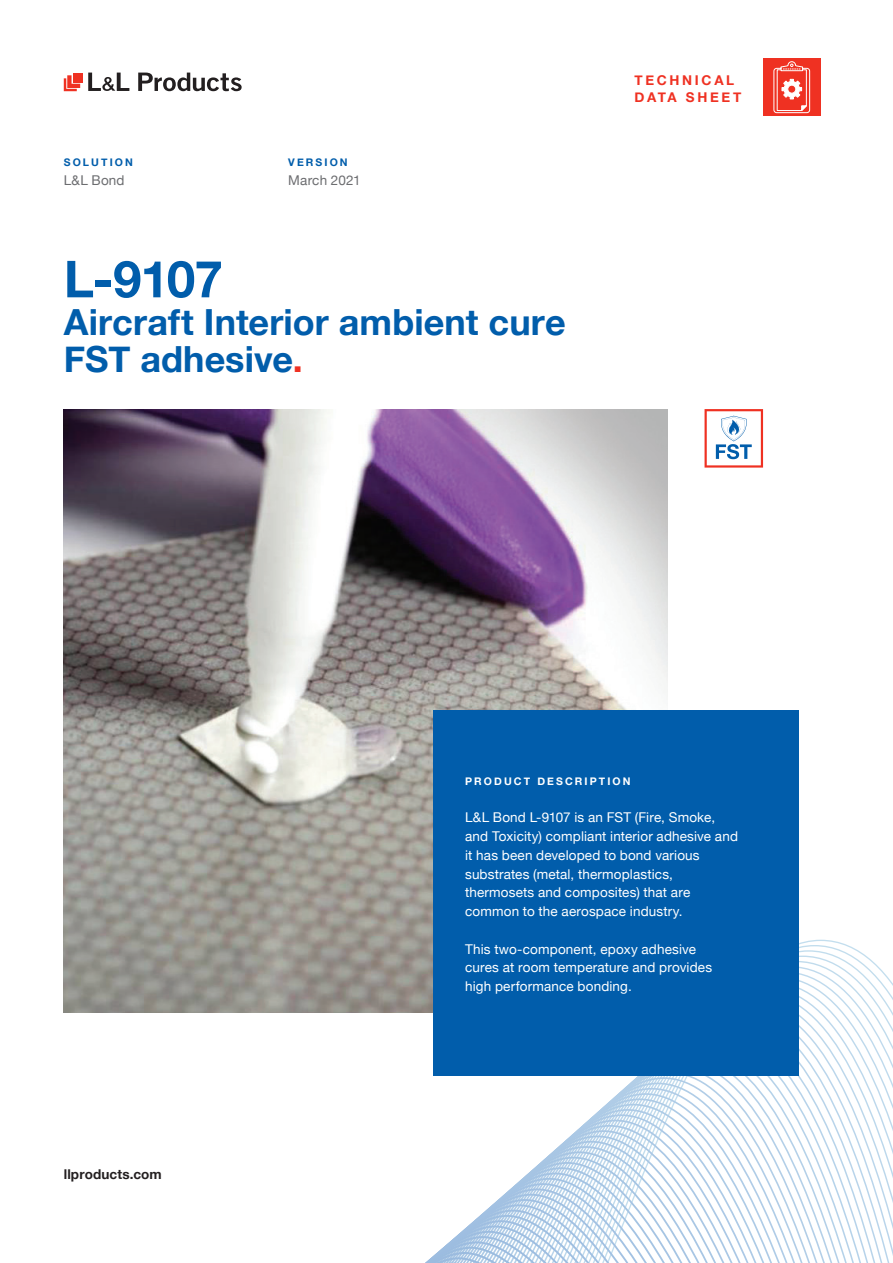
<style>
.page{position:relative;width:893px;height:1263px;background:#fff}
.page>*{position:absolute;margin:0;border:0;box-sizing:border-box;transform-origin:0 0}
.t1{font:700 51px "Helvetica Neue";color:#015dab}
.t2{font:700 36px/37.5px "Helvetica Neue";letter-spacing:.005em;color:#015dab}
.t3{font:13.5px/18.8px "Helvetica Neue";letter-spacing:.01em;color:#fff}
.t4{font:700 13.5px/16.5px "Helvetica Neue";letter-spacing:.2em;color:#ef3122}
.t5{font:13.5px "Helvetica Neue";letter-spacing:.01em;color:#6c6d70}
.t6{font:700 13.5px "Helvetica Neue";letter-spacing:.01em;color:#231f20}
.t7{font:700 10.5px "Helvetica Neue";letter-spacing:.2em;color:#fff}
.t8{font:700 10.5px "Helvetica Neue";letter-spacing:.2em;color:#015dab}
.s1{color:#ef3122}
</style>
<div class="page">
<img style="left:64px;top:409px;width:604px;height:604px">
<svg style="left:138px;top:73px;width:104px;height:18px"></svg>
<svg style="left:88px;top:73px;width:41px;height:18px"></svg>
<div style="left:73px;top:73px;width:10px;height:9px;background:#ef3122"></div>
<svg style="left:64px;top:75px;width:16px;height:16px"></svg>
<div style="left:763px;top:58px;width:58px;height:58px;background:#ef3122"></div>
<svg style="left:773px;top:61px;width:37px;height:52px"></svg>
<svg style="left:433px;top:1074px;width:460px;height:14px"></svg>
<svg style="left:609px;top:1088px;width:283px;height:14px"></svg>
<svg style="left:594px;top:1102px;width:299px;height:13px"></svg>
<svg style="left:578px;top:1115px;width:315px;height:14px"></svg>
<svg style="left:563px;top:1129px;width:330px;height:14px"></svg>
<svg style="left:548px;top:1143px;width:345px;height:13px"></svg>
<svg style="left:532px;top:1156px;width:360px;height:14px"></svg>
<svg style="left:517px;top:1170px;width:376px;height:13px"></svg>
<svg style="left:425px;top:1183px;width:468px;height:80px"></svg>
<div style="left:433px;top:710px;width:366px;height:365px;background:#015dab"></div>
<svg style="left:704px;top:409px;width:59px;height:59px"></svg>
<p class="t8" style="left:64px;top:154px;width:71px">SOLUTION</p>
<p class="t5" style="left:64px;top:170px;width:62px">L&amp;L Bond</p>
<p class="t8" style="left:288px;top:154px;width:61px">VERSION</p>
<p class="t5" style="left:288px;top:170px;width:74px">March 2021</p>
<h1 class="t1" style="left:64px;top:239px;width:161px">L-9107</h1>
<h2 class="t2" style="left:64px;top:304px;width:503px">Aircraft Interior ambient cure<br>FST adhesive<span class="s1">.</span></h2>
<p class="t4" style="left:634px;top:73px;width:108px">TECHNICAL<br>DATA SHEET</p>
<p class="t6" style="left:64px;top:1163px;width:100px">llproducts.com</p>
<p class="t7" style="left:465px;top:773px;width:167px">PRODUCT DESCRIPTION</p>
<p class="t3" style="left:465px;top:809px;width:274px">L&amp;L Bond L-9107 is an FST (Fire, Smoke, and Toxicity) compliant interior adhesive and it has been developed to bond various substrates (metal, thermoplastics, thermosets and composites) that are common to the aerospace industry.</p>
<p class="t3" style="left:465px;top:940px;width:249px">This two-component, epoxy adhesive cures at room temperature and provides high performance bonding.</p>
</div>
